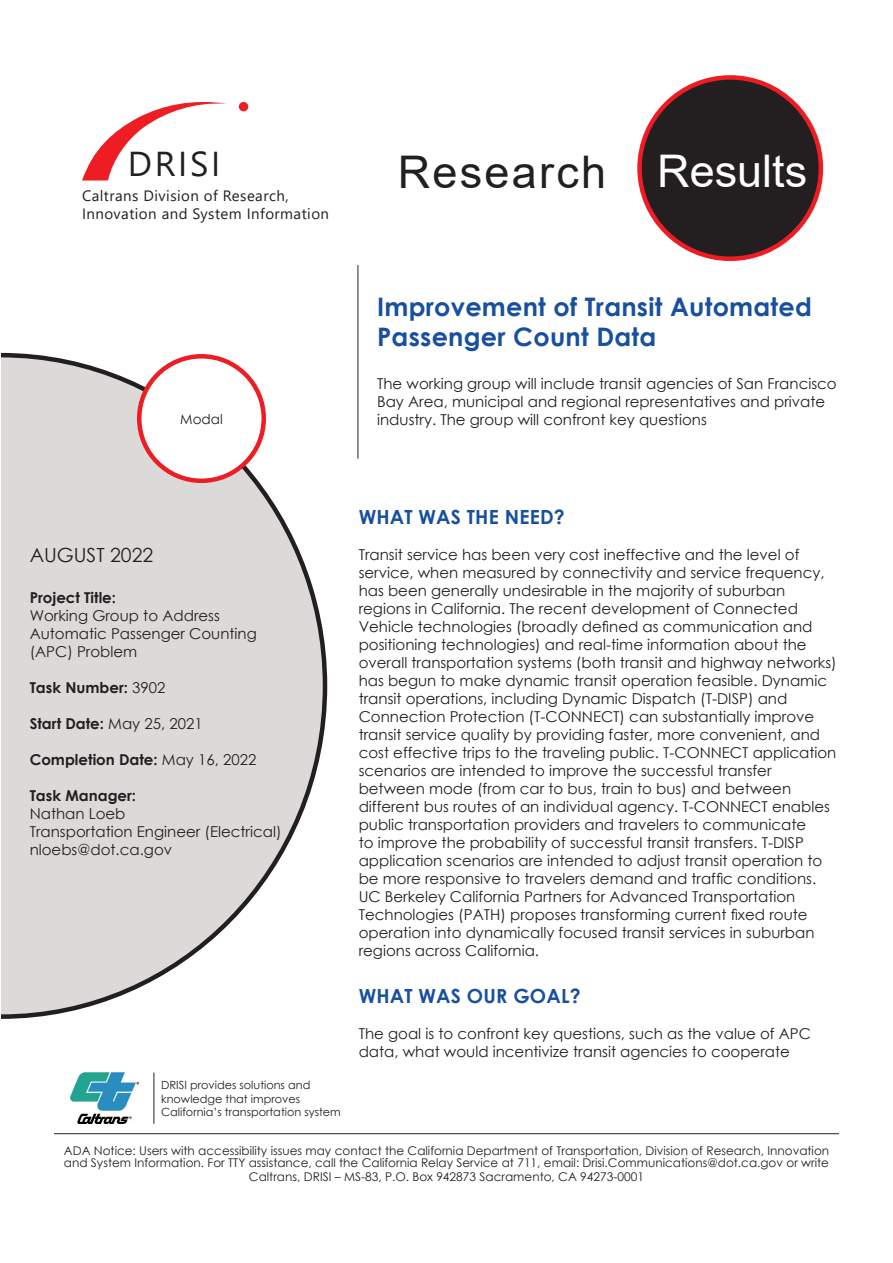
<style>
.page{position:relative;width:893px;height:1263px;background:#fff}
.page>*{position:absolute;margin:0;border:0;box-sizing:border-box;transform-origin:0 0}
.t1{font:45px "Arial";letter-spacing:.05em;color:#231f20}
.t2{font:34.5px "Segoe UI";letter-spacing:.08em;color:#231f20}
.Heading_level_1{font:700 25.5px/30.6px "Century Gothic";letter-spacing:.01em;color:#18509d}
.Heading_level_1_for{font:700 19.5px "Century Gothic";letter-spacing:.01em;color:#18509d}
.t3{font:19.5px "Century Gothic";color:#231f20}
.Body_Copy{font:15px/18px "Century Gothic";color:#231f20}
.t4{font:700 15px "Century Gothic";color:#231f20}
.t5{font:15px/18px "Segoe UI";letter-spacing:.03em;color:#231f20}
.t6{font:13.5px "Century Gothic";color:#231f20}
.t7{font:12px "Century Gothic";color:#231f20}
.t8{font:11.25px/13.5px "Century Gothic";color:#231f20}
.s1{color:#fff}
.s2{font-weight:400}
</style>
<div class="page">
<hr style="left:358px;top:265px;width:1px;height:194px;background:#231f20">
<hr style="left:154px;top:1072px;width:1px;height:52px;background:#231f20">
<hr style="left:54px;top:1133px;width:785px;height:1px;background:#231f20">
<svg style="left:82px;top:102px;width:144px;height:79px"></svg>
<div style="left:239px;top:102px;width:9px;height:9px;background:#ee1d23;border-radius:50%"></div>
<img style="left:70px;top:1072px;width:68px;height:52px">
<svg style="left:1px;top:352px;width:327px;height:667px"></svg>
<div style="left:139px;top:356px;width:125px;height:125px;background:#fff;border-radius:50%"></div>
<div style="left:137px;top:354px;width:129px;height:129px;border:4px solid #ee1d23;border-radius:50%"></div>
<div style="left:640px;top:77px;width:181px;height:182px;background:#231f20;border-radius:50%"></div>
<div style="left:637px;top:75px;width:186px;height:186px;border:4px solid #ee1d23;border-radius:50%"></div>
<h2 class="t2" style="left:128px;top:131px;width:94px">DRISI</h2>
<p class="t5" style="left:82px;top:186px;width:248px">Caltrans Division of Research,<br>Innovation and System Information</p>
<p class="t6" style="left:180px;top:409px;width:44px">Modal</p>
<p class="t1" style="left:398px;top:141px;width:411px">Research <span class="s1">Results</span></p>
<h1 class="Heading_level_1" style="left:377px;top:290px;width:436px">Improvement of Transit Automated<br>Passenger Count Data</h1>
<p class="Body_Copy" style="left:377px;top:374px;width:461px">The working group will include transit agencies of San Francisco<br>Bay Area, municipal and regional representatives and private industry. The group will confront key questions</p>
<p class="t3" style="left:30px;top:541px;width:125px">AUGUST 2022</p>
<p class="t4" style="left:30px;top:586px;width:88px">Project Title:</p>
<p class="Body_Copy" style="left:30px;top:606px;width:229px">Working Group to Address<br>Automatic Passenger Counting (APC) Problem</p>
<p class="t4" style="left:30px;top:676px;width:137px">Task Number: <span class="s2">3902</span></p>
<p class="t4" style="left:30px;top:712px;width:174px">Start Date: <span class="s2">May 25, 2021</span></p>
<p class="t4" style="left:30px;top:748px;width:228px">Completion Date: <span class="s2">May 16, 2022</span></p>
<p class="t4" style="left:30px;top:784px;width:108px">Task Manager:</p>
<p class="Body_Copy" style="left:30px;top:804px;width:97px">Nathan Loeb</p>
<p class="Body_Copy" style="left:30px;top:822px;width:253px">Transportation Engineer (Electrical)</p>
<p class="Body_Copy" style="left:30px;top:840px;width:144px">nloebs@dot.ca.gov</p>
<p class="Heading_level_1_for" style="left:359px;top:502px;width:208px">WHAT WAS THE NEED?</p>
<p class="Body_Copy" style="left:359px;top:546px;width:480px">Transit service has been very cost ineffective and the level of service, when measured by connectivity and service frequency, has been generally undesirable in the majority of suburban regions in California. The recent development of Connected Vehicle technologies (broadly defined as communication and positioning technologies) and real-time information about the overall transportation systems (both transit and highway networks) has begun to make dynamic transit operation feasible. Dynamic transit operations, including Dynamic Dispatch (T-DISP) and Connection Protection (T-CONNECT) can substantially improve transit service quality by providing faster, more convenient, and cost effective trips to the traveling public. T-CONNECT application scenarios are intended to improve the successful transfer between mode (from car to bus, train to bus) and between different bus routes of an individual agency. T-CONNECT enables public transportation providers and travelers to communicate<br>to improve the probability of successful transit transfers. T-DISP application scenarios are intended to adjust transit operation to be more responsive to travelers demand and traffic conditions.<br>UC Berkeley California Partners for Advanced Transportation Technologies (PATH) proposes transforming current fixed route operation into dynamically focused transit services in suburban regions across California.</p>
<p class="Heading_level_1_for" style="left:359px;top:981px;width:224px">WHAT WAS OUR GOAL?</p>
<p class="Body_Copy" style="left:359px;top:1024px;width:454px">The goal is to confront key questions, such as the value of APC data, what would incentivize transit agencies to cooperate</p>
<p class="t8" style="left:161px;top:1078px;width:181px">DRISI provides solutions and knowledge that improves<br>California’s transportation system</p>
<p class="t7" style="left:64px;top:1142px;width:767px">ADA Notice: Users with accessibility issues may contact the California Department of Transportation, Division of Research, Innovation</p>
<p class="t7" style="left:64px;top:1154px;width:767px">and System Information. For TTY assistance, call the California Relay Service at 711, email: Drisi.Communications@dot.ca.gov or write</p>
<p class="t7" style="left:249px;top:1168px;width:397px">Caltrans, DRISI – MS-83, P.O. Box 942873 Sacramento, CA 94273-0001</p>
</div>
